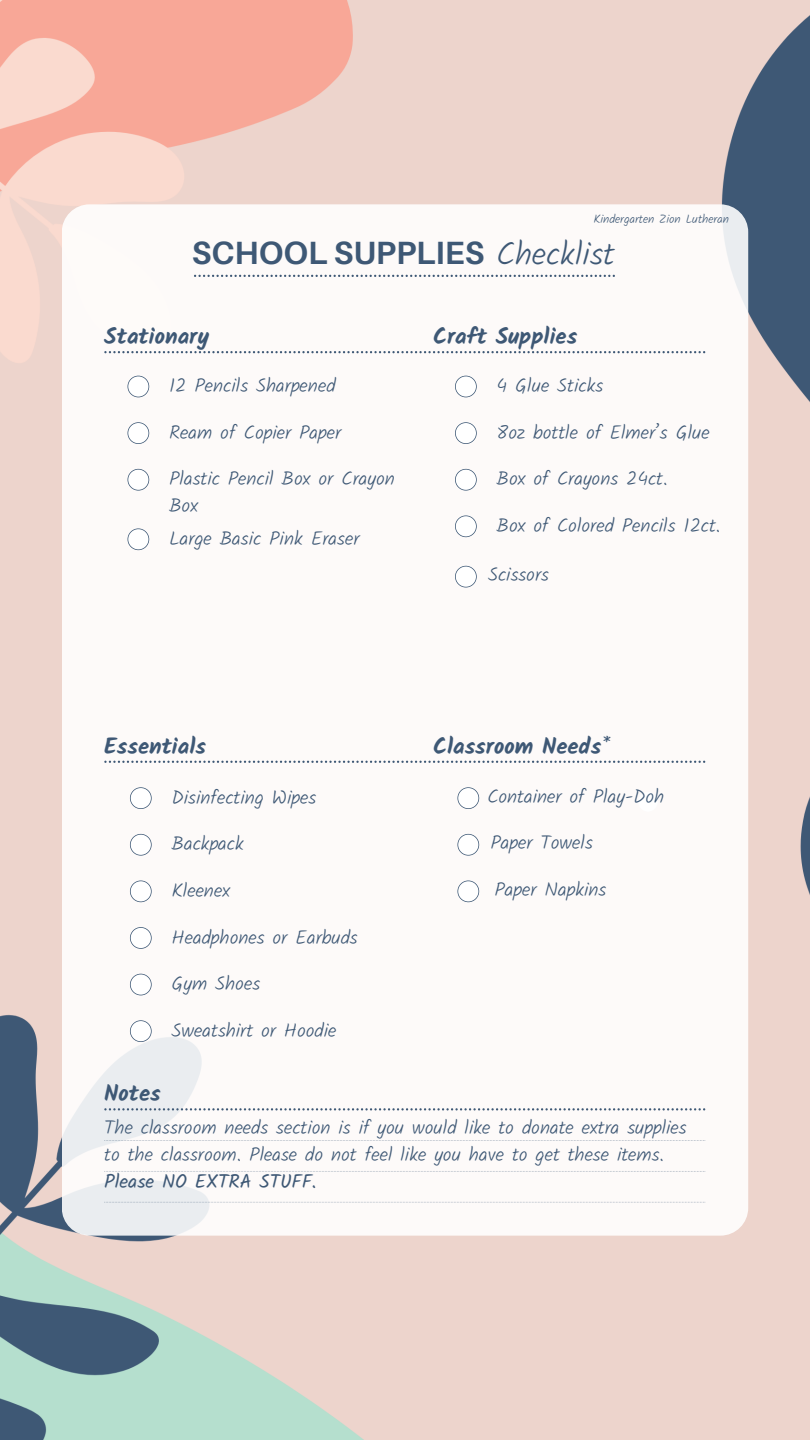
<style>
.page{position:relative;width:810px;height:1440px;background:#fff}
.page>*{position:absolute;margin:0;border:0;box-sizing:border-box;transform-origin:0 0}
.t1{font:700 32.2px "Aileron";color:#3e5875}
.t2{font:700 22.7px "Kalam";color:#3e5875}
.t3{font:300 19.4px/26.5px "Kalam";color:#3e5875}
.t4{font:19.4px "Kalam";color:#3e5875}
.t5{font:300 12px "Kalam";color:#3e5875}
.s1{font-family:"Kalam";font-weight:300;font-size:32.8px}
</style>
<div class="page">
<img style="left:0;top:0;width:810px;height:1440px">
<div style="left:62px;top:204px;width:686px;height:1032px;background:#fff;border-radius:28px"></div>
<svg style="left:104px;top:1140px;width:601px;height:1px"></svg>
<svg style="left:104px;top:1171px;width:601px;height:1px"></svg>
<svg style="left:104px;top:1202px;width:601px;height:1px"></svg>
<svg style="left:127px;top:376px;width:22px;height:21px"></svg>
<svg style="left:127px;top:422px;width:22px;height:22px"></svg>
<svg style="left:127px;top:469px;width:22px;height:22px"></svg>
<svg style="left:127px;top:528px;width:22px;height:22px"></svg>
<svg style="left:455px;top:376px;width:22px;height:21px"></svg>
<svg style="left:455px;top:422px;width:22px;height:22px"></svg>
<svg style="left:455px;top:469px;width:22px;height:22px"></svg>
<svg style="left:455px;top:515px;width:22px;height:22px"></svg>
<svg style="left:455px;top:566px;width:22px;height:22px"></svg>
<svg style="left:130px;top:787px;width:22px;height:22px"></svg>
<svg style="left:130px;top:834px;width:22px;height:22px"></svg>
<svg style="left:130px;top:880px;width:22px;height:22px"></svg>
<svg style="left:130px;top:927px;width:22px;height:22px"></svg>
<svg style="left:130px;top:974px;width:22px;height:21px"></svg>
<svg style="left:130px;top:1020px;width:22px;height:22px"></svg>
<svg style="left:457px;top:787px;width:22px;height:22px"></svg>
<svg style="left:457px;top:834px;width:22px;height:22px"></svg>
<svg style="left:457px;top:880px;width:22px;height:22px"></svg>
<svg style="left:194px;top:275px;width:421px;height:2px"></svg>
<svg style="left:104px;top:351px;width:601px;height:2px"></svg>
<svg style="left:104px;top:761px;width:601px;height:2px"></svg>
<svg style="left:104px;top:1108px;width:601px;height:2px"></svg>
<p class="t5" style="left:594px;top:212px;width:137px">Kindergarten Zion Lutheran</p>
<p class="t1" style="left:192px;top:233px;width:424px">SCHOOL SUPPLIES <span class="s1">Checklist</span></p>
<p class="t2" style="left:104px;top:323px;width:106px">Stationary</p>
<p class="t2" style="left:433px;top:323px;width:146px">Craft Supplies</p>
<p class="t3" style="left:169px;top:372px;width:168px">12 Pencils Sharpened</p>
<p class="t3" style="left:169px;top:419px;width:174px">Ream of Copier Paper</p>
<p class="t3" style="left:169px;top:465px;width:227px">Plastic Pencil Box or Crayon<br>Box</p>
<p class="t3" style="left:169px;top:525px;width:192px">Large Basic Pink Eraser</p>
<p class="t3" style="left:497px;top:372px;width:108px">4 Glue Sticks</p>
<p class="t3" style="left:497px;top:419px;width:215px">8oz bottle of Elmer’s Glue</p>
<p class="t3" style="left:497px;top:465px;width:173px">Box of Crayons 24ct.</p>
<p class="t3" style="left:497px;top:512px;width:225px">Box of Colored Pencils 12ct.</p>
<p class="t3" style="left:488px;top:561px;width:62px">Scissors</p>
<p class="t2" style="left:104px;top:733px;width:103px">Essentials</p>
<p class="t2" style="left:433px;top:733px;width:178px">Classroom Needs*</p>
<p class="t3" style="left:172px;top:784px;width:146px">Disinfecting Wipes</p>
<p class="t3" style="left:172px;top:830px;width:74px">Backpack</p>
<p class="t3" style="left:172px;top:877px;width:60px">Kleenex</p>
<p class="t3" style="left:172px;top:924px;width:188px">Headphones or Earbuds</p>
<p class="t3" style="left:172px;top:970px;width:90px">Gym Shoes</p>
<p class="t3" style="left:172px;top:1017px;width:166px">Sweatshirt or Hoodie</p>
<p class="t3" style="left:487px;top:783px;width:179px">Container of Play-Doh</p>
<p class="t3" style="left:491px;top:829px;width:104px">Paper Towels</p>
<p class="t3" style="left:494px;top:876px;width:114px">Paper Napkins</p>
<p class="t2" style="left:104px;top:1080px;width:58px">Notes</p>
<p class="t3" style="left:104px;top:1114px;width:584px;line-height:27px">The classroom needs section is if you would like to donate extra supplies to the classroom. Please do not feel like you have to get these items.</p>
<p class="t4" style="left:104px;top:1170px;width:214px">Please NO EXTRA STUFF.</p>
</div>
